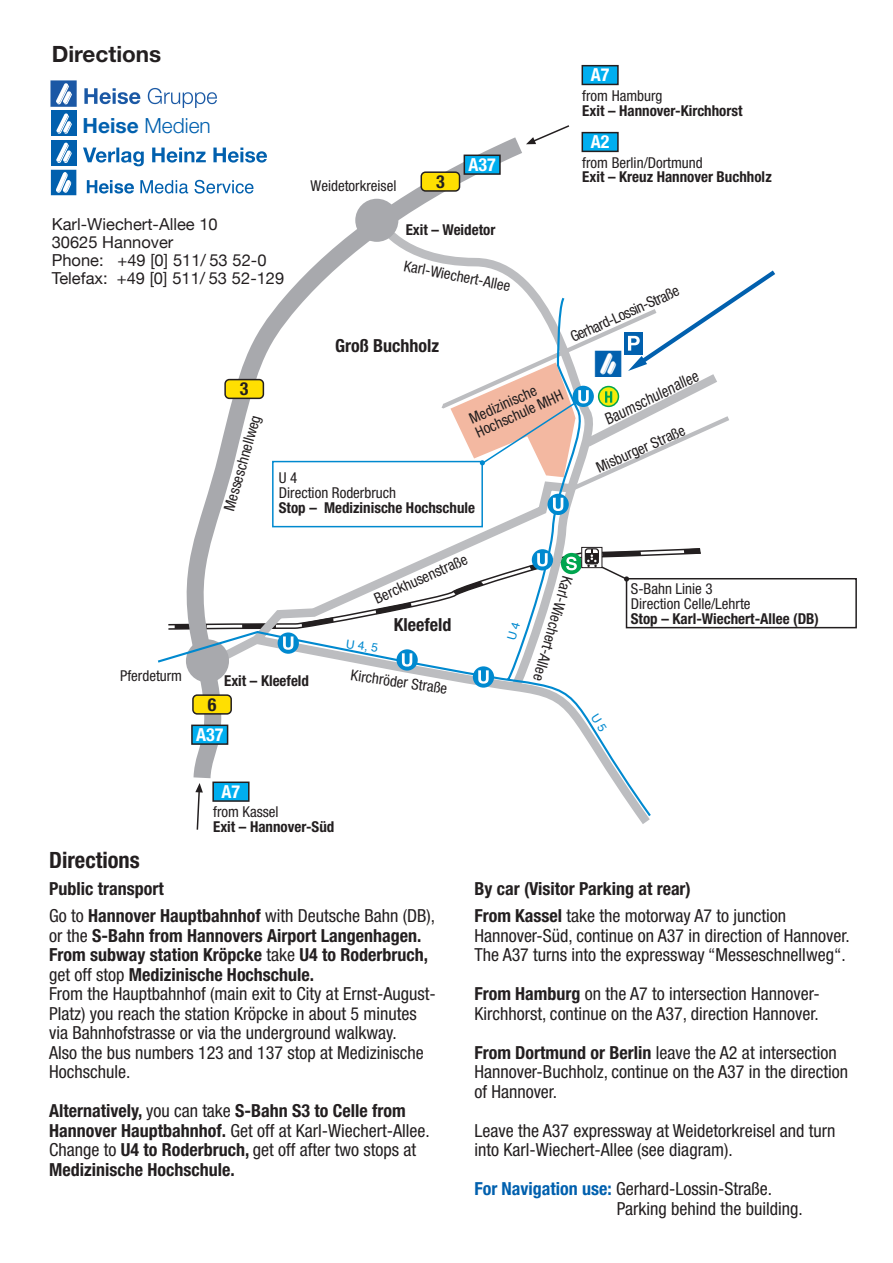
<style>
.page{position:relative;width:893px;height:1263px;background:#fff}
.page>*{position:absolute;margin:0;border:0;box-sizing:border-box;transform-origin:0 0}
.t1{font:37.5px "Type Special";color:#0160ae}
.t2{font:700 22.5px "Helvetica Neue";color:#231f20}
.t3{font:700 condensed 22.5px "Helvetica Neue";color:#231f20}
.t4{font:300 21px "Helvetica Neue";color:#0160ae}
.t5{font:condensed 18px/19.5px "Helvetica Neue";color:#231f20}
.t6{font:700 condensed 18px/19.5px "Helvetica Neue";color:#231f20}
.t7{font:700 condensed 18px "Helvetica Neue";color:#fff}
.t8{font:16.5px/18px "Helvetica Neue";color:#231f20}
.t9{font:condensed 16.05px "Helvetica Neue";color:#231f20;scale:.93 1}
.t10{font:condensed 15px/15px "Helvetica Neue";color:#231f20}
.t11{font:700 condensed 15px "Helvetica Neue";color:#231f20}
.t12{font:12px "Helvetica";color:#0089cf}
.s1{font-weight:700}
.s2{font-weight:400}
.s3{font-weight:700;color:#0160ae}
</style>
<div class="page">
<svg style="left:188px;top:137px;width:348px;height:158px"></svg>
<div style="left:355px;top:199px;width:43px;height:43px;background:#a8a9ad;border-radius:50%"></div>
<div style="left:421px;top:172px;width:38px;height:19px;background:#ffdf01;border-radius:4px"></div>
<div style="left:420px;top:171px;width:40px;height:21px;border:2px solid #231f20;border-radius:4px"></div>
<div style="left:464px;top:155px;width:37px;height:20px;background:#00aeef;border:2px solid #231f20"></div>
<svg style="left:526px;top:125px;width:44px;height:19px"></svg>
<div style="left:582px;top:132px;width:37px;height:20px;background:#00aeef;border:2px solid #231f20"></div>
<div style="left:582px;top:65px;width:37px;height:20px;background:#00aeef;border:2px solid #231f20"></div>
<svg style="left:196px;top:818px;width:3px;height:12px"></svg>
<svg style="left:157px;top:295px;width:494px;height:523px"></svg>
<svg style="left:473px;top:666px;width:21px;height:22px"></svg>
<div style="left:548px;top:494px;width:21px;height:21px;background:#0089cf;border-radius:50%"></div>
<svg style="left:437px;top:266px;width:338px;height:245px"></svg>
<img style="left:50px;top:80px;width:167px;height:43px">
<svg style="left:51px;top:170px;width:25px;height:25px"></svg>
<svg style="left:87px;top:180px;width:47px;height:14px"></svg>
<svg style="left:140px;top:180px;width:48px;height:14px"></svg>
<svg style="left:195px;top:180px;width:58px;height:14px"></svg>
<svg style="left:83px;top:148px;width:184px;height:18px"></svg>
<div style="left:51px;top:140px;width:25px;height:25px;background:#0160ae"></div>
<svg style="left:56px;top:142px;width:16px;height:21px"></svg>
<div style="left:51px;top:111px;width:25px;height:25px;background:#0160ae"></div>
<svg style="left:56px;top:113px;width:16px;height:21px"></svg>
<svg style="left:591px;top:713px;width:16px;height:19px"></svg>
<svg style="left:167px;top:547px;width:690px;height:137px"></svg>
<p class="t2" style="left:52px;top:40px;width:111px">Directions</p>
<p class="t4" style="left:83px;top:113px;width:130px"><span class="s1">Heise</span> Medien</p>
<p class="t10" style="left:311px;top:178px;width:87px">Weidetorkreisel</p>
<p class="t6" style="left:436px;top:171px;width:10px">3</p>
<p class="t7" style="left:468px;top:154px;width:29px">A37</p>
<p class="t7" style="left:591px;top:64px;width:20px">A7</p>
<p class="t10" style="left:582px;top:88px;width:82px">from Hamburg</p>
<p class="t11" style="left:582px;top:101px;width:162px">Exit – Hannover-Kirchhorst</p>
<p class="t7" style="left:591px;top:131px;width:20px">A2</p>
<p class="t10" style="left:582px;top:155px;width:122px">from Berlin/Dortmund</p>
<p class="t11" style="left:582px;top:168px;width:191px">Exit – Kreuz Hannover Buchholz</p>
<p class="t8" style="left:52px;top:215px;width:234px">Karl-Wiechert-Allee 10<br>30625 Hannover<br>Phone: +49 [0] 511/ 53 52-0<br>Telefax: +49 [0] 511/ 53 52-129</p>
<p class="t11" style="left:406px;top:221px;width:91px">Exit – Weidetor</p>
<p class="t10" style="left:406px;top:258px;width:109px;rotate:11deg">Karl-Wiechert-Allee</p>
<p class="t10" style="left:568px;top:331px;width:119px;rotate:-24deg">Gerhard-Lossin-Straße</p>
<p class="t6" style="left:335px;top:336px;width:105px">Groß Buchholz</p>
<h1 class="t1" style="left:595px;top:342px;width:28px">h</h1>
<p class="t9" style="left:602px;top:412px;width:112px;rotate:-27deg">Baumschulenallee</p>
<p class="t6" style="left:240px;top:379px;width:10px">3</p>
<p class="t10" style="left:467px;top:412px;width:96px;rotate:-24deg">Medizinische<br>Hochschule MHH</p>
<p class="t10" style="left:221px;top:508px;width:100px;rotate:-74deg">Messeschnellweg</p>
<p class="t10" style="left:594px;top:461px;width:97px;rotate:-24deg">Misburger Straße</p>
<p class="t10" style="left:279px;top:470px;width:119px">U 4<br>Direction Roderbruch</p>
<p class="t11" style="left:279px;top:499px;width:198px">Stop – Medizinische Hochschule</p>
<p class="t10" style="left:120px;top:668px;width:63px">Pferdeturm</p>
<p class="t11" style="left:224px;top:672px;width:86px">Exit – Kleefeld</p>
<p class="t6" style="left:208px;top:694px;width:10px">6</p>
<p class="t7" style="left:196px;top:723px;width:29px">A37</p>
<p class="t10" style="left:372px;top:592px;width:102px;rotate:-24deg">Berckhusenstraße</p>
<p class="t12" style="left:348px;top:634px;width:34px;rotate:8deg">U 4, 5</p>
<p class="t6" style="left:394px;top:614px;width:59px">Kleefeld</p>
<p class="t10" style="left:352px;top:667px;width:99px;rotate:8deg">Kirchröder Straße</p>
<p class="t3" style="left:49px;top:847px;width:92px">Directions</p>
<p class="t7" style="left:222px;top:780px;width:20px">A7</p>
<p class="t10" style="left:213px;top:804px;width:67px">from Kassel</p>
<p class="t11" style="left:213px;top:818px;width:123px">Exit – Hannover-Süd</p>
<p class="t10" style="left:575px;top:579px;width:110px;rotate:106deg">Karl-Wiechert-Allee</p>
<p class="t10" style="left:631px;top:581px;width:121px">S-Bahn Linie 3<br>Direction Celle/Lehrte</p>
<p class="t11" style="left:631px;top:609px;width:190px">Stop – Karl-Wiechert-Allee (DB)</p>
<p class="t6" style="left:49px;top:875px;width:387px;line-height:27px">Public transport<br><span class="s2">Go to</span> Hannover Hauptbahnhof <span class="s2">with Deutsche Bahn (DB),</span></p>
<p class="t5" style="left:49px;top:925px;width:388px">or the <span class="s1">S-Bahn from Hannovers Airport Langenhagen.<br>From subway station Kröpcke</span> take <span class="s1">U4 to Roderbruch, </span>get off stop <span class="s1">Medizinische Hochschule.<br></span>From the Hauptbahnhof (main exit to City at Ernst-August-Platz) you reach the station Kröpcke in about 5 minutes via Bahnhofstrasse or via the underground walkway.<br>Also the bus numbers 123 and 137 stop at Medizinische Hochschule.</p>
<p class="t6" style="left:49px;top:1101px;width:382px">Alternatively, <span class="s2">you can take</span> S-Bahn S3 to Celle from Hannover Hauptbahnhof. <span class="s2">Get off at Karl-Wiechert-Allee.<br>Change to</span> U4 to Roderbruch, <span class="s2">get off after two stops at </span>Medizinische Hochschule.</p>
<p class="t6" style="left:474px;top:875px;width:313px;line-height:27px">By car (Visitor Parking at rear)<br>From Kassel <span class="s2">take the motorway A7 to junction</span></p>
<p class="t5" style="left:474px;top:925px;width:377px">Hannover-Süd, continue on A37 in direction of Hannover.<br>The A37 turns into the expressway “Messeschnellweg“.</p>
<p class="t5" style="left:474px;top:984px;width:347px"><span class="s1">From Hamburg</span> on the A7 to intersection Hannover-<br>Kirchhorst, continue on the A37, direction Hannover.</p>
<p class="t5" style="left:474px;top:1042px;width:375px"><span class="s1">From Dortmund or Berlin</span> leave the A2 at intersection<br>Hannover-Buchholz, continue on the A37 in the direction of Hannover.</p>
<p class="t5" style="left:474px;top:1120px;width:363px">Leave the A37 expressway at Weidetorkreisel and turn into Karl-Wiechert-Allee (see diagram).</p>
<p class="t5" style="left:617px;top:1179px;width:187px;text-indent:-143px"><span class="s3">For Navigation use:</span> Gerhard-Lossin-Straße.<br>Parking behind the building.</p>
</div>
